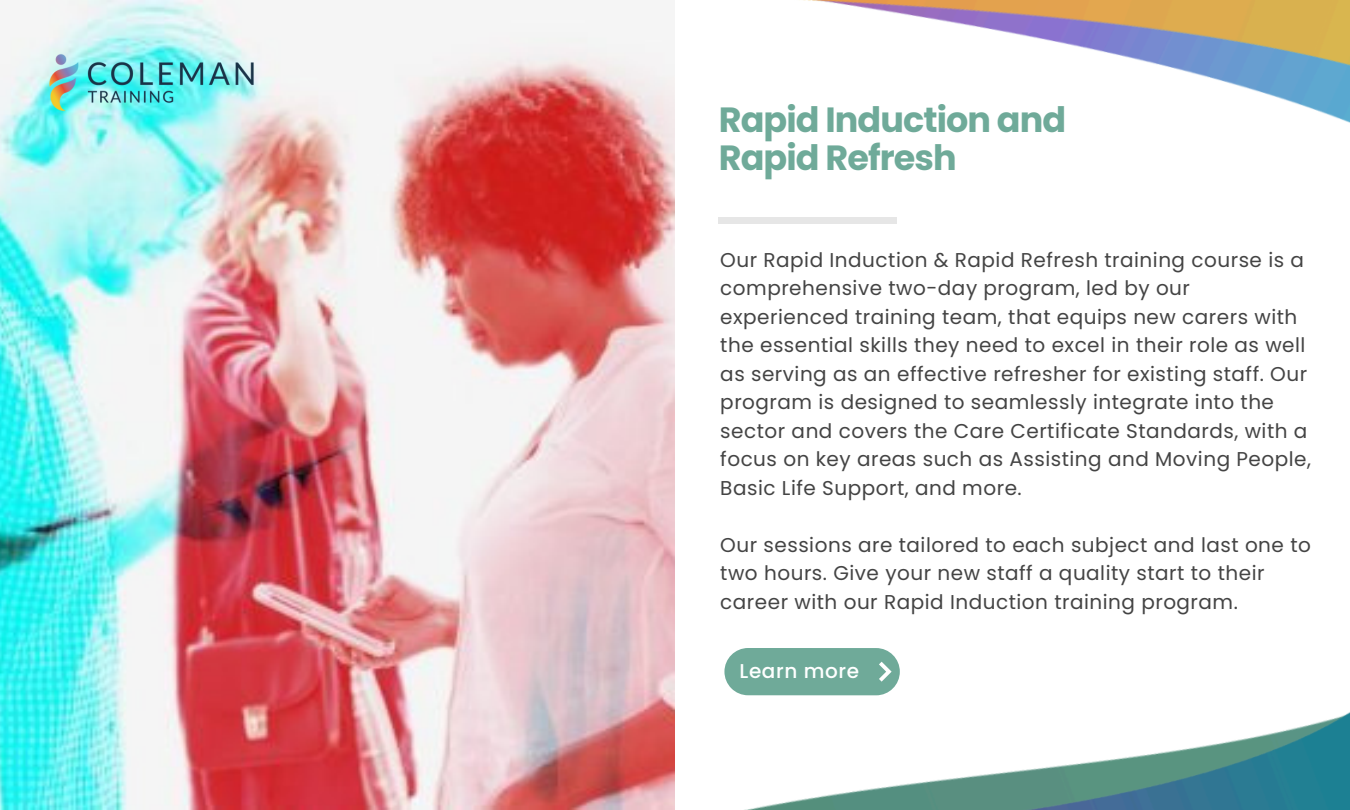
<style>
.page{position:relative;width:1350px;height:810px;background:#fff}
.page>*{position:absolute;margin:0;border:0;box-sizing:border-box;transform-origin:0 0}
.t1{font:700 35px/38.2px "Poppins";letter-spacing:-.025em;color:#6faa99}
.t2{font:20px/28.5px "Poppins";letter-spacing:.025em;color:#444}
.t3{font:500 20px "Poppins";letter-spacing:.03em;color:#fff}
</style>
<div class="page">
<img style="left:0;top:0;width:675px;height:810px">
<img style="left:92px;top:418px;width:583px;height:392px">
<img style="left:122px;top:502px;width:1228px;height:308px">
<img style="left:141px;top:0;width:1209px;height:389px">
<img style="left:37px;top:50px;width:229px;height:66px">
<div style="left:719px;top:217px;width:178px;height:7px;background:#e6e6e6"></div>
<svg style="left:720px;top:644px;width:184px;height:55px"></svg>
<p class="t1" style="left:719px;top:101px;width:349px">Rapid Induction and<br>Rapid Refresh</p>
<p class="t2" style="left:720px;top:246px;width:592px">Our Rapid Induction &amp; Rapid Refresh training course is a comprehensive two-day program, led by our experienced training team, that equips new carers with the essential skills they need to excel in their role as well as serving as an effective refresher for existing staff. Our program is designed to seamlessly integrate into the sector and covers the Care Certificate Standards, with a focus on key areas such as Assisting and Moving People, Basic Life Support, and more.</p>
<p class="t2" style="left:720px;top:531px;width:592px">Our sessions are tailored to each subject and last one to two hours. Give your new staff a quality start to their career with our Rapid Induction training program.</p>
<p class="t3" style="left:740px;top:657px;width:121px">Learn more</p>
</div>
